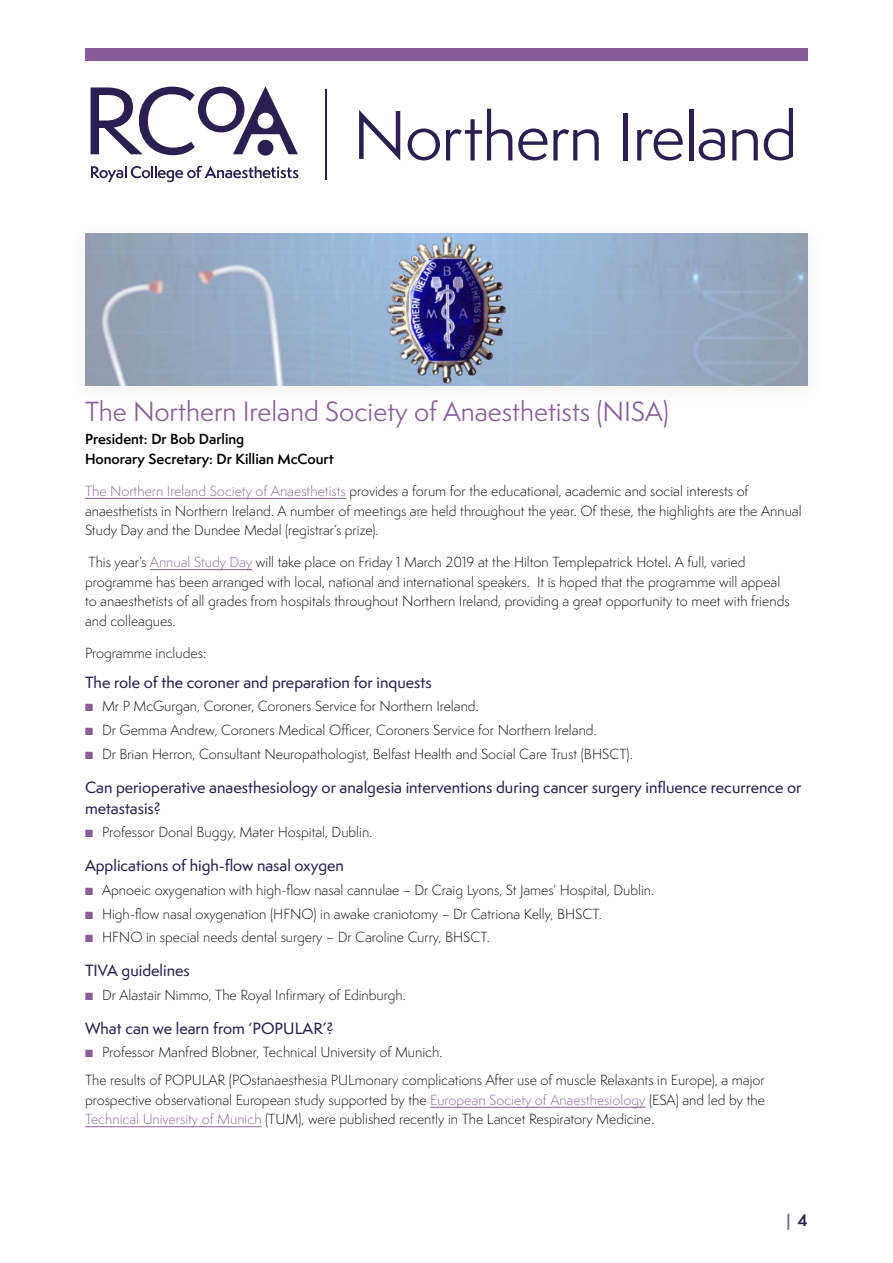
<style>
.page{position:relative;width:893px;height:1263px;background:#fff}
.page>*{position:absolute;margin:0;border:0;box-sizing:border-box;transform-origin:0 0}
.t1{font:25.5px "Semplicita Pro";color:#8a5d9a}
.t2{font:500 15px/21px "Semplicita Pro";color:#291f51}
.t3{font:700 15px "Semplicita Pro";color:#8a5d9a}
.t4{font:300 13.5px/19.5px "Semplicita Pro";color:#000}
.t5{font:600 13.5px/19.5px "Semplicita Pro";color:#000}
.s1{color:#8a5d9a}
.s2{color:#291f51}
</style>
<div class="page">
<div style="left:85px;top:48px;width:723px;height:13px;background:#8a5d9a"></div>
<hr style="left:85px;top:498px;width:261px;height:1px;background:#8a5d9a">
<hr style="left:150px;top:569px;width:102px;height:1px;background:#8a5d9a">
<hr style="left:430px;top:1107px;width:215px;height:1px;background:#8a5d9a">
<hr style="left:85px;top:1126px;width:177px;height:1px;background:#8a5d9a">
<img style="left:85px;top:233px;width:723px;height:152px">
<svg style="left:91px;top:166px;width:207px;height:16px"></svg>
<svg style="left:91px;top:86px;width:207px;height:69px"></svg>
<hr style="left:325px;top:89px;width:2px;height:90px;background:#2b1f51">
<svg style="left:359px;top:110px;width:41px;height:50px"></svg>
<svg style="left:408px;top:128px;width:32px;height:32px"></svg>
<svg style="left:446px;top:109px;width:66px;height:51px"></svg>
<svg style="left:518px;top:128px;width:29px;height:32px"></svg>
<svg style="left:553px;top:129px;width:46px;height:31px"></svg>
<div style="left:623px;top:113px;width:5px;height:47px;background:#2b1f51"></div>
<svg style="left:637px;top:128px;width:46px;height:32px"></svg>
<hr style="left:689px;top:109px;width:4px;height:51px;background:#2b1f51">
<svg style="left:699px;top:128px;width:26px;height:32px"></svg>
<svg style="left:732px;top:129px;width:26px;height:31px"></svg>
<svg style="left:764px;top:108px;width:29px;height:52px"></svg>
<h1 class="t1" style="left:85px;top:393px;width:585px">The Northern Ireland Society of Anaesthetists (NISA)</h1>
<p class="t5" style="left:85px;top:429px;width:250px">President: Dr Bob Darling<br>Honorary Secretary: Dr Killian McCourt</p>
<p class="t4" style="left:85px;top:481px;width:718px"><span class="s1">The Northern Ireland Society of Anaesthetists</span> provides a forum for the educational, academic and social interests of anaesthetists in Northern Ireland. A number of meetings are held throughout the year. Of these, the highlights are the Annual<br>Study Day and the Dundee Medal (registrar’s prize).</p>
<p class="t4" style="left:85px;top:552px;width:706px">This year’s <span class="s1">Annual Study Day</span> will take place on Friday 1 March 2019 at the Hilton Templepatrick Hotel. A full, varied programme has been arranged with local, national and international speakers. It is hoped that the programme will appeal to anaesthetists of all grades from hospitals throughout Northern Ireland, providing a great opportunity to meet with friends and colleagues.</p>
<p class="t4" style="left:85px;top:643px;width:123px">Programme includes:</p>
<p class="t2" style="left:85px;top:671px;width:348px">The role of the coroner and preparation for inquests</p>
<p class="t4" style="left:85px;top:697px;width:395px"><span class="s1">■</span> Mr P McGurgan, Coroner, Coroners Service for Northern Ireland.</p>
<p class="t4" style="left:85px;top:720px;width:513px"><span class="s1">■</span> Dr Gemma Andrew, Coroners Medical Officer, Coroners Service for Northern Ireland.</p>
<p class="t4" style="left:85px;top:744px;width:549px"><span class="s1">■</span> Dr Brian Herron, Consultant Neuropathologist, Belfast Health and Social Care Trust (BHSCT).</p>
<p class="t2" style="left:85px;top:776px;width:718px">Can perioperative anaesthesiology or analgesia interventions during cancer surgery influence recurrence or metastasis?</p>
<p class="t4" style="left:85px;top:823px;width:289px"><span class="s1">■</span> Professor Donal Buggy, Mater Hospital, Dublin.</p>
<p class="t2" style="left:85px;top:855px;width:261px">Applications of high-flow nasal oxygen</p>
<p class="t4" style="left:85px;top:880px;width:571px"><span class="s1">■</span> Apnoeic oxygenation with high-flow nasal cannulae – Dr Craig Lyons, St James’ Hospital, Dublin.</p>
<p class="t4" style="left:85px;top:904px;width:518px"><span class="s1">■</span> High-flow nasal oxygenation (HFNO) in awake craniotomy – Dr Catriona Kelly, BHSCT.</p>
<p class="t4" style="left:85px;top:928px;width:406px"><span class="s1">■</span> HFNO in special needs dental surgery – Dr Caroline Curry, BHSCT.</p>
<p class="t2" style="left:85px;top:960px;width:106px">TIVA guidelines</p>
<p class="t4" style="left:85px;top:985px;width:322px"><span class="s1">■</span> Dr Alastair Nimmo, The Royal Infirmary of Edinburgh.</p>
<p class="t2" style="left:85px;top:1017px;width:250px">What can we learn from ‘POPULAR’?</p>
<p class="t4" style="left:85px;top:1038px;width:681px;line-height:28px"><span class="s1">■</span> Professor Manfred Blobner, Technical University of Munich.<br>The results of POPULAR (POstanaesthesia PULmonary complications After use of muscle Relaxants in Europe), a major</p>
<p class="t4" style="left:85px;top:1090px;width:681px">prospective observational European study supported by the <span class="s1">European Society of Anaesthesiology</span> (ESA) and led by the<br><span class="s1">Technical University of Munich</span> (TUM), were published recently in The Lancet Respiratory Medicine.</p>
<p class="t3" style="left:786px;top:1209px;width:23px">| <span class="s2">4</span></p>
</div>
